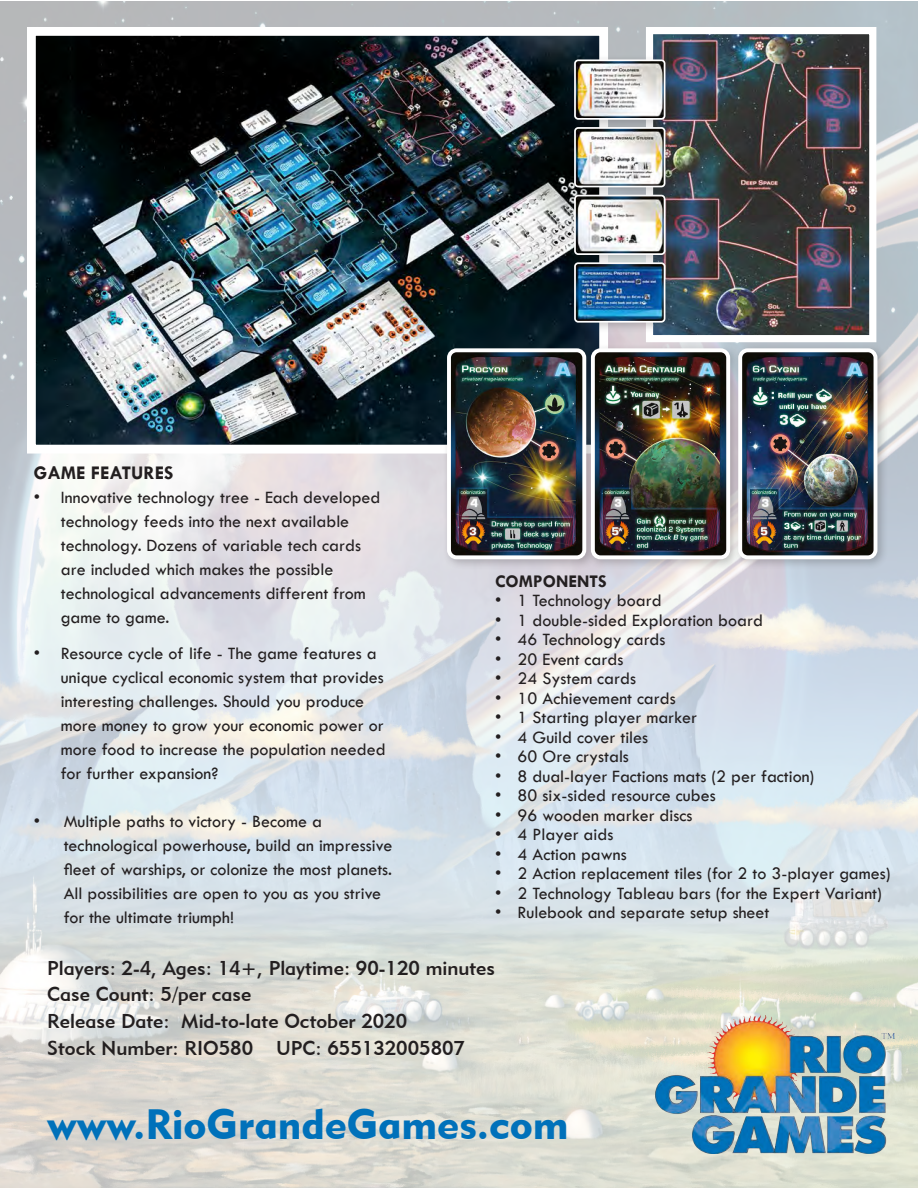
<style>
.page{position:relative;width:918px;height:1188px;background:#fff}
.page>*{position:absolute;margin:0;border:0;box-sizing:border-box;transform-origin:0 0}
.t1{font:42.3px "Geometric 415 BT Black A";color:#0071ba}
.t2{font:19.95px/26.7px "Geometric 415 BT Medium A";color:#231f20}
.t3{font:700 19.5px "Tw Cen";color:#231f20}
.t4{font:18px/24px "Tw Cen";color:#231f20}
.t5{font:700 18px "Tw Cen";color:#231f20}
</style>
<div class="page">
<img style="left:0;top:1px;width:918px;height:1187px">
<img style="left:37px;top:37px;width:561px;height:407px">
<div style="left:27px;top:27px;width:581px;height:427px;border:9px solid #fff"></div>
<div style="left:442px;top:343px;width:155px;height:227px;background:#231f20;opacity:.25"></div>
<img style="left:452px;top:353px;width:129px;height:201px">
<div style="left:447px;top:348px;width:139px;height:211px;border:4px solid #fff;border-radius:8px"></div>
<div style="left:586px;top:343px;width:155px;height:227px;background:#231f20;opacity:.25"></div>
<img style="left:596px;top:353px;width:129px;height:201px">
<div style="left:591px;top:348px;width:139px;height:211px;border:4px solid #fff;border-radius:8px"></div>
<div style="left:733px;top:343px;width:155px;height:227px;background:#231f20;opacity:.25"></div>
<img style="left:743px;top:350px;width:133px;height:207px">
<div style="left:738px;top:348px;width:139px;height:211px;border:4px solid #fff;border-radius:8px"></div>
<img style="left:654px;top:35px;width:214px;height:299px">
<div style="left:646px;top:27px;width:230px;height:315px;border:7px solid #fff"></div>
<div style="left:569px;top:257px;width:108px;height:77px;background:#231f20;opacity:.25"></div>
<img style="left:577px;top:266px;width:88px;height:56px">
<div style="left:574px;top:262px;width:91px;height:61px;border:2px solid #fff;border-radius:3px"></div>
<div style="left:569px;top:54px;width:108px;height:77px;background:#231f20;opacity:.25"></div>
<img style="left:577px;top:60px;width:88px;height:59px">
<div style="left:574px;top:59px;width:91px;height:61px;border:2px solid #fff;border-radius:3px"></div>
<div style="left:569px;top:189px;width:108px;height:77px;background:#231f20;opacity:.25"></div>
<img style="left:577px;top:198px;width:88px;height:56px">
<div style="left:574px;top:195px;width:91px;height:60px;border:2px solid #fff;border-radius:3px"></div>
<div style="left:569px;top:122px;width:108px;height:76px;background:#231f20;opacity:.25"></div>
<img style="left:575px;top:128px;width:90px;height:59px">
<div style="left:574px;top:127px;width:91px;height:60px;border:2px solid #fff;border-radius:3px"></div>
<img style="left:656px;top:1015px;width:239px;height:138px">
<p class="t3" style="left:34px;top:461px;width:141px">GAME FEATURES</p>
<p class="t4" style="left:61px;top:486px;width:321px;text-indent:-27px">• Innovative technology tree - Each developed technology feeds into the next available technology. Dozens of variable tech cards are included which makes the possible technological advancements different from game to game.</p>
<p class="t4" style="left:61px;top:642px;width:326px;text-indent:-27px">• Resource cycle of life - The game features a unique cyclical economic system that provides interesting challenges. Should you produce more money to grow your economic power or more food to increase the population needed for further expansion?</p>
<p class="t4" style="left:64px;top:809px;width:330px;text-indent:-30px">• Multiple paths to victory - Become a technological powerhouse, build an impressive fleet of warships, or colonize the most planets.<br>All possibilities are open to you as you strive for the ultimate triumph!</p>
<p class="t5" style="left:495px;top:570px;width:113px">COMPONENTS</p>
<p class="t4" style="left:495px;top:589px;width:168px">• 1 Technology board</p>
<p class="t4" style="left:495px;top:608px;width:269px">• 1 double-sided Exploration board</p>
<p class="t4" style="left:495px;top:628px;width:172px">• 46 Technology cards</p>
<p class="t4" style="left:495px;top:647px;width:130px">• 20 Event cards</p>
<p class="t4" style="left:495px;top:667px;width:142px">• 24 System cards</p>
<p class="t4" style="left:495px;top:686px;width:182px">• 10 Achievement cards</p>
<p class="t4" style="left:495px;top:706px;width:204px">• 1 Starting player marker</p>
<p class="t4" style="left:495px;top:725px;width:155px">• 4 Guild cover tiles</p>
<p class="t4" style="left:495px;top:745px;width:135px">• 60 Ore crystals</p>
<p class="t4" style="left:495px;top:764px;width:321px">• 8 dual-layer Factions mats (2 per faction)</p>
<p class="t4" style="left:495px;top:784px;width:222px">• 80 six-sided resource cubes</p>
<p class="t4" style="left:495px;top:803px;width:199px">• 96 wooden marker discs</p>
<p class="t4" style="left:495px;top:823px;width:120px">• 4 Player aids</p>
<p class="t4" style="left:495px;top:842px;width:133px">• 4 Action pawns</p>
<p class="t4" style="left:495px;top:862px;width:397px">• 2 Action replacement tiles (for 2 to 3-player games)</p>
<p class="t4" style="left:495px;top:881px;width:388px">• 2 Technology Tableau bars (for the Expert Variant)</p>
<p class="t4" style="left:495px;top:901px;width:276px">• Rulebook and separate setup sheet</p>
<p class="t2" style="left:47px;top:954px;width:449px">Players: 2-4, Ages: 14+, Playtime: 90-120 minutes Case Count: 5/per case<br>Release Date: Mid-to-late October 2020<br>Stock Number: RIO580 UPC: 655132005807</p>
<h1 class="t1" style="left:47px;top:1098px;width:523px">www.RioGrandeGames.com</h1>
</div>
